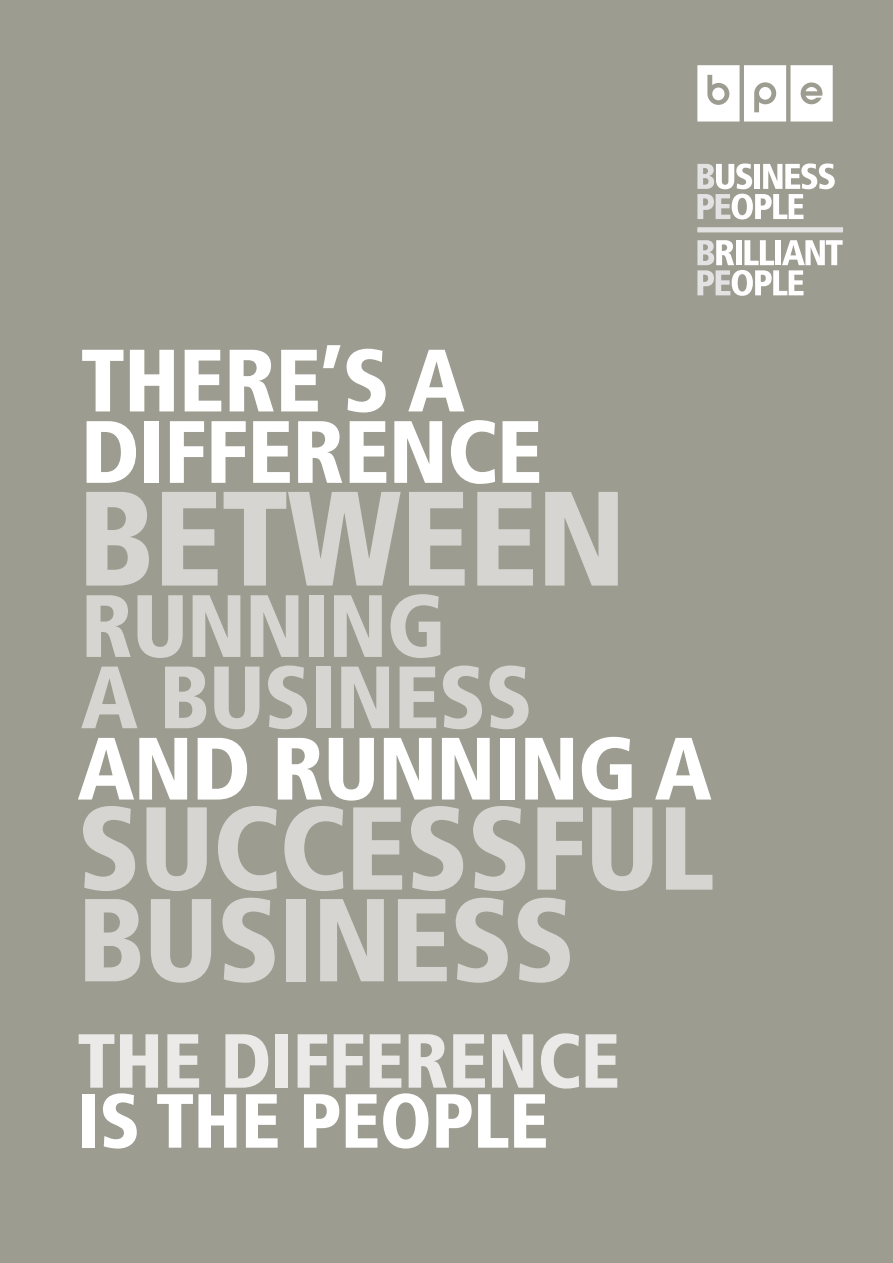
<style>
.page{position:relative;width:893px;height:1263px;background:#9c9c90}
.page>*{position:absolute;margin:0;border:0;box-sizing:border-box;transform-origin:0 0}
.t1{font:900 condensed 134.25px "Frutiger";letter-spacing:-.01em;color:#d7d5d1}
.t2{font:900 condensed 117.75px/91.7px "Frutiger";letter-spacing:-.01em;color:#d7d5d1}
.t3{font:900 condensed 88.35px/71.4px "Frutiger";letter-spacing:-.01em;color:#fff}
.t4{font:900 condensed 88.35px/71.2px "Frutiger";letter-spacing:-.01em;color:#d7d5d1}
.t5{font:900 condensed 76.5px "Frutiger";letter-spacing:-.01em;color:#ebeae8}
.t6{font:900 condensed 76.5px "Frutiger";letter-spacing:-.01em;color:#fff}
</style>
<div class="page">
<svg style="left:697px;top:65px;width:136px;height:57px"></svg>
<svg style="left:697px;top:163px;width:138px;height:56px"></svg>
<svg style="left:697px;top:240px;width:146px;height:56px"></svg>
<div style="left:697px;top:227px;width:146px;height:5px;background:#e3e2e2"></div>
<p class="t3" style="left:81px;top:345px;width:463px">THERE’S A<br>DIFFERENCE</p>
<h1 class="t1" style="left:77px;top:458px;width:550px">BETWEEN</h1>
<p class="t4" style="left:81px;top:590px;width:453px">RUNNING<br>A BUSINESS</p>
<p class="t3" style="left:77px;top:733px;width:636px">AND RUNNING A</p>
<h2 class="t2" style="left:77px;top:803px;width:639px">SUCCESSFUL<br>BUSINESS</h2>
<p class="t5" style="left:77px;top:1015px;width:544px">THE DIFFERENCE</p>
<p class="t6" style="left:77px;top:1075px;width:473px">IS THE PEOPLE</p>
</div>
